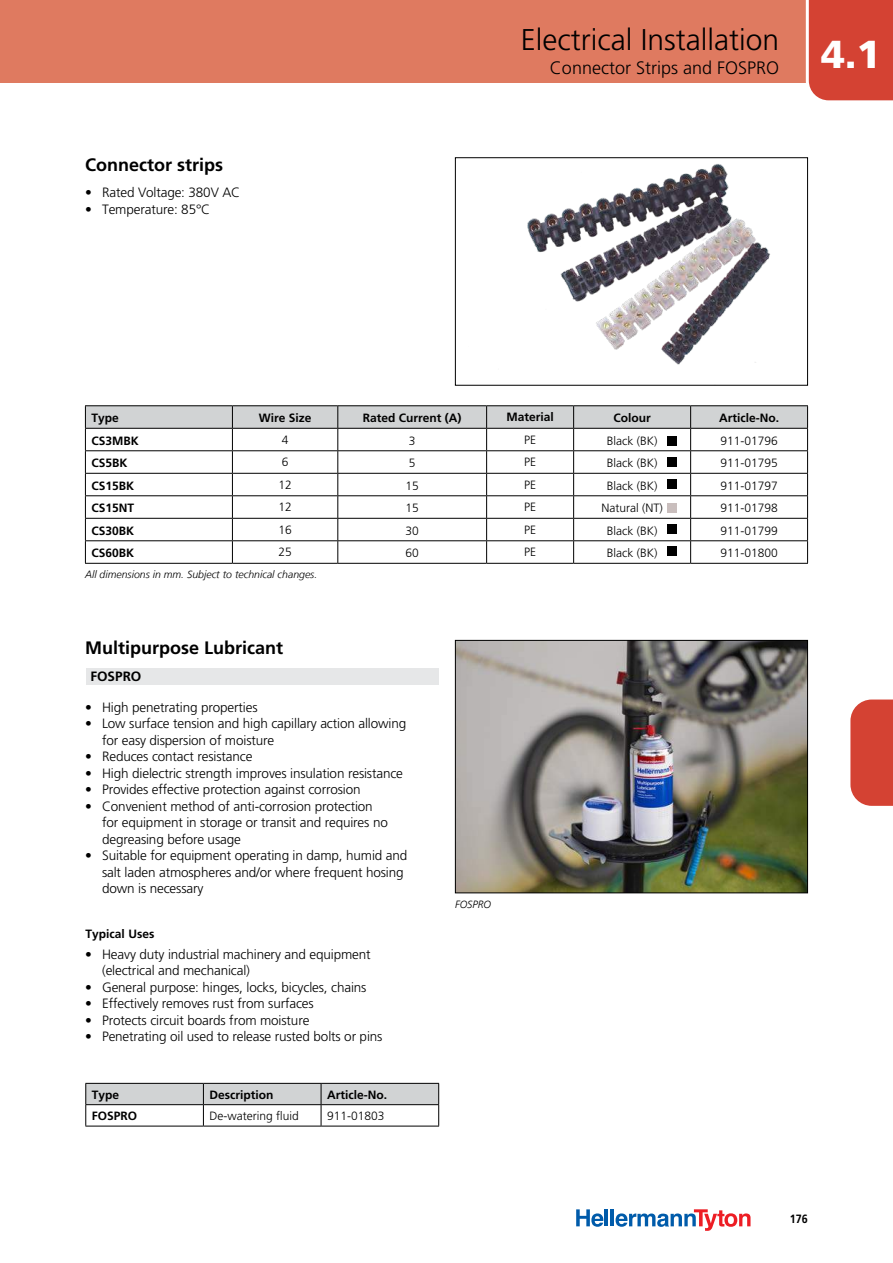
<style>
.page{position:relative;width:893px;height:1263px;background:#fff}
.page>*{position:absolute;margin:0;border:0;box-sizing:border-box;transform-origin:0 0}
.t1{font:300 30px "Frutiger";color:#000}
.t2{font:700 18px "Frutiger";color:#000}
.t3{font:300 18px "Frutiger";color:#000}
.t4{font:300 13.5px/16.5px "Frutiger";letter-spacing:-.01em;color:#000}
.t5{font:700 13.5px "Frutiger";color:#000}
.t6{font:300 12px "Frutiger";color:#000}
.t7{font:700 12px "Frutiger";color:#000}
.t8{font:700 12px "Frutiger";color:#000;scale:.9 1}
.t9{font:italic 300 10.5px "Frutiger LT";color:#000}
.s1{font-weight:400}
</style>
<div class="page">
<div style="left:0;top:0;width:806px;height:82px;background:#df7a60"></div>
<svg style="left:804px;top:0;width:89px;height:101px;background:#d64c3e"></svg>
<img style="left:527px;top:164px;width:243px;height:201px">
<div style="left:455px;top:157px;width:353px;height:229px;border:1px solid #000"></div>
<svg style="left:576px;top:1209px;width:27px;height:18px"></svg>
<hr style="left:605px;top:1209px;width:3px;height:17px;background:#005baa">
<hr style="left:611px;top:1209px;width:3px;height:17px;background:#005baa">
<svg style="left:616px;top:1209px;width:134px;height:22px"></svg>
<hr style="left:85px;top:405px;width:147px;height:1px;background:#000">
<hr style="left:232px;top:405px;width:106px;height:1px;background:#000">
<hr style="left:338px;top:405px;width:149px;height:1px;background:#000">
<hr style="left:487px;top:405px;width:87px;height:1px;background:#000">
<hr style="left:574px;top:405px;width:117px;height:1px;background:#000">
<hr style="left:691px;top:405px;width:117px;height:1px;background:#000">
<hr style="left:85px;top:563px;width:147px;height:1px;background:#000">
<hr style="left:232px;top:563px;width:106px;height:1px;background:#000">
<hr style="left:338px;top:563px;width:149px;height:1px;background:#000">
<hr style="left:487px;top:563px;width:87px;height:1px;background:#000">
<hr style="left:574px;top:563px;width:117px;height:1px;background:#000">
<hr style="left:691px;top:563px;width:117px;height:1px;background:#000">
<svg style="left:85px;top:406px;width:723px;height:157px"></svg>
<hr style="left:85px;top:450px;width:147px;height:1px;background:#000">
<hr style="left:232px;top:450px;width:106px;height:1px;background:#000">
<hr style="left:338px;top:450px;width:149px;height:1px;background:#000">
<hr style="left:487px;top:450px;width:87px;height:1px;background:#000">
<hr style="left:574px;top:450px;width:117px;height:1px;background:#000">
<hr style="left:691px;top:450px;width:117px;height:1px;background:#000">
<hr style="left:85px;top:473px;width:147px;height:1px;background:#000">
<hr style="left:232px;top:473px;width:106px;height:1px;background:#000">
<hr style="left:338px;top:473px;width:149px;height:1px;background:#000">
<hr style="left:487px;top:473px;width:87px;height:1px;background:#000">
<hr style="left:574px;top:473px;width:117px;height:1px;background:#000">
<hr style="left:691px;top:473px;width:117px;height:1px;background:#000">
<hr style="left:85px;top:495px;width:147px;height:1px;background:#000">
<hr style="left:232px;top:495px;width:106px;height:1px;background:#000">
<hr style="left:338px;top:495px;width:149px;height:1px;background:#000">
<hr style="left:487px;top:495px;width:87px;height:1px;background:#000">
<hr style="left:574px;top:495px;width:117px;height:1px;background:#000">
<hr style="left:691px;top:495px;width:117px;height:1px;background:#000">
<hr style="left:85px;top:518px;width:147px;height:1px;background:#000">
<hr style="left:232px;top:518px;width:106px;height:1px;background:#000">
<hr style="left:338px;top:518px;width:149px;height:1px;background:#000">
<hr style="left:487px;top:518px;width:87px;height:1px;background:#000">
<hr style="left:574px;top:518px;width:117px;height:1px;background:#000">
<hr style="left:691px;top:518px;width:117px;height:1px;background:#000">
<div style="left:667px;top:436px;width:10px;height:9px;background:#000"></div>
<div style="left:667px;top:457px;width:10px;height:10px;background:#000"></div>
<div style="left:667px;top:479px;width:10px;height:10px;background:#000"></div>
<div style="left:667px;top:524px;width:10px;height:10px;background:#000"></div>
<div style="left:667px;top:503px;width:10px;height:9px;background:#c9bebd"></div>
<div style="left:667px;top:546px;width:10px;height:10px;background:#000"></div>
<img style="left:457px;top:642px;width:349px;height:249px">
<div style="left:455px;top:640px;width:353px;height:253px;border:1px solid #000"></div>
<svg style="left:85px;top:1083px;width:354px;height:43px"></svg>
<hr style="left:85px;top:1126px;width:118px;height:1px;background:#000">
<hr style="left:203px;top:1126px;width:118px;height:1px;background:#000">
<hr style="left:321px;top:1126px;width:118px;height:1px;background:#000">
<svg style="left:850px;top:699px;width:43px;height:107px;background:#d64d3f"></svg>
<div style="left:86px;top:668px;width:353px;height:16px;background:#e6e7e8"></div>
<h2 class="t2" style="left:85px;top:154px;width:139px">Connector strips</h2>
<p class="t4" style="left:85px;top:184px;width:157px"><span class="s1">•</span> Rated Voltage: 380V AC</p>
<p class="t4" style="left:85px;top:201px;width:127px"><span class="s1">•</span> Temperature: 85°C</p>
<h1 class="t1" style="left:521px;top:22px;width:260px">Electrical Installation</h1>
<h2 class="t3" style="left:550px;top:57px;width:332px">Connector Strips and FOSPRO <sup>4.1</sup></h2>
<p class="t7" style="left:91px;top:410px;width:29px">Type</p>
<p class="t7" style="left:259px;top:410px;width:54px">Wire Size</p>
<p class="t7" style="left:363px;top:410px;width:100px">Rated Current (A)</p>
<p class="t7" style="left:506px;top:410px;width:49px">Material</p>
<p class="t7" style="left:613px;top:410px;width:39px">Colour</p>
<p class="t7" style="left:719px;top:410px;width:62px">Article-No.</p>
<p class="t7" style="left:91px;top:434px;width:49px">CS3MBK</p>
<p class="t6" style="left:282px;top:433px;width:8px">4</p>
<p class="t6" style="left:409px;top:434px;width:8px">3</p>
<p class="t6" style="left:524px;top:433px;width:13px">PE</p>
<p class="t6" style="left:607px;top:434px;width:52px">Black (BK)</p>
<p class="t6" style="left:720px;top:434px;width:59px">911-01796</p>
<p class="t7" style="left:91px;top:456px;width:38px">CS5BK</p>
<p class="t6" style="left:282px;top:455px;width:8px">6</p>
<p class="t6" style="left:409px;top:456px;width:8px">5</p>
<p class="t6" style="left:524px;top:455px;width:13px">PE</p>
<p class="t6" style="left:607px;top:456px;width:52px">Black (BK)</p>
<p class="t6" style="left:720px;top:456px;width:59px">911-01795</p>
<p class="t7" style="left:91px;top:479px;width:44px">CS15BK</p>
<p class="t6" style="left:278px;top:478px;width:15px">12</p>
<p class="t6" style="left:406px;top:479px;width:15px">15</p>
<p class="t6" style="left:524px;top:478px;width:13px">PE</p>
<p class="t6" style="left:607px;top:479px;width:52px">Black (BK)</p>
<p class="t6" style="left:720px;top:479px;width:59px">911-01797</p>
<p class="t7" style="left:91px;top:501px;width:44px">CS15NT</p>
<p class="t6" style="left:278px;top:500px;width:15px">12</p>
<p class="t6" style="left:406px;top:501px;width:15px">15</p>
<p class="t6" style="left:524px;top:500px;width:13px">PE</p>
<p class="t6" style="left:601px;top:501px;width:63px">Natural (NT)</p>
<p class="t6" style="left:720px;top:501px;width:59px">911-01798</p>
<p class="t7" style="left:91px;top:524px;width:44px">CS30BK</p>
<p class="t6" style="left:278px;top:523px;width:15px">16</p>
<p class="t6" style="left:406px;top:524px;width:15px">30</p>
<p class="t6" style="left:524px;top:523px;width:13px">PE</p>
<p class="t6" style="left:607px;top:524px;width:52px">Black (BK)</p>
<p class="t6" style="left:720px;top:524px;width:59px">911-01799</p>
<p class="t7" style="left:91px;top:546px;width:44px">CS60BK</p>
<p class="t6" style="left:278px;top:545px;width:15px">25</p>
<p class="t6" style="left:406px;top:546px;width:15px">60</p>
<p class="t6" style="left:524px;top:545px;width:13px">PE</p>
<p class="t6" style="left:607px;top:546px;width:52px">Black (BK)</p>
<p class="t6" style="left:720px;top:546px;width:59px">911-01800</p>
<p class="t9" style="left:85px;top:569px;width:234px">All dimensions in mm. Subject to technical changes.</p>
<h2 class="t2" style="left:85px;top:637px;width:199px">Multipurpose Lubricant</h2>
<p class="t5" style="left:90px;top:669px;width:53px">FOSPRO</p>
<p class="t4" style="left:85px;top:699px;width:174px"><span class="s1">•</span> High penetrating properties</p>
<p class="t4" style="left:102px;top:715px;width:306px;text-indent:-17px"><span class="s1">•</span> Low surface tension and high capillary action allowing for easy dispersion of moisture</p>
<p class="t4" style="left:85px;top:748px;width:169px"><span class="s1">•</span> Reduces contact resistance</p>
<p class="t4" style="left:85px;top:765px;width:319px"><span class="s1">•</span> High dielectric strength improves insulation resistance</p>
<p class="t4" style="left:85px;top:781px;width:277px"><span class="s1">•</span> Provides effective protection against corrosion</p>
<p class="t4" style="left:102px;top:798px;width:287px;text-indent:-17px"><span class="s1">•</span> Convenient method of anti-corrosion protection for equipment in storage or transit and requires no degreasing before usage</p>
<p class="t4" style="left:102px;top:847px;width:307px;text-indent:-17px"><span class="s1">•</span> Suitable for equipment operating in damp, humid and salt laden atmospheres and/or where frequent hosing down is necessary</p>
<p class="t7" style="left:85px;top:927px;width:71px">Typical Uses</p>
<p class="t4" style="left:102px;top:945px;width:270px;text-indent:-17px"><span class="s1">•</span> Heavy duty industrial machinery and equipment (electrical and mechanical)</p>
<p class="t4" style="left:85px;top:978px;width:283px"><span class="s1">•</span> General purpose: hinges, locks, bicycles, chains</p>
<p class="t4" style="left:85px;top:995px;width:230px"><span class="s1">•</span> Effectively removes rust from surfaces</p>
<p class="t4" style="left:85px;top:1011px;width:226px"><span class="s1">•</span> Protects circuit boards from moisture</p>
<p class="t4" style="left:85px;top:1028px;width:299px"><span class="s1">•</span> Penetrating oil used to release rusted bolts or pins</p>
<p class="t7" style="left:92px;top:1087px;width:29px">Type</p>
<p class="t7" style="left:209px;top:1087px;width:65px">Description</p>
<p class="t7" style="left:327px;top:1087px;width:61px">Article-No.</p>
<p class="t7" style="left:92px;top:1109px;width:47px">FOSPRO</p>
<p class="t6" style="left:209px;top:1109px;width:91px">De-watering fluid</p>
<p class="t6" style="left:327px;top:1109px;width:59px">911-01803</p>
<p class="t9" style="left:455px;top:899px;width:38px">FOSPRO</p>
<p class="t8" style="left:790px;top:1211px;width:22px">176</p>
</div>
